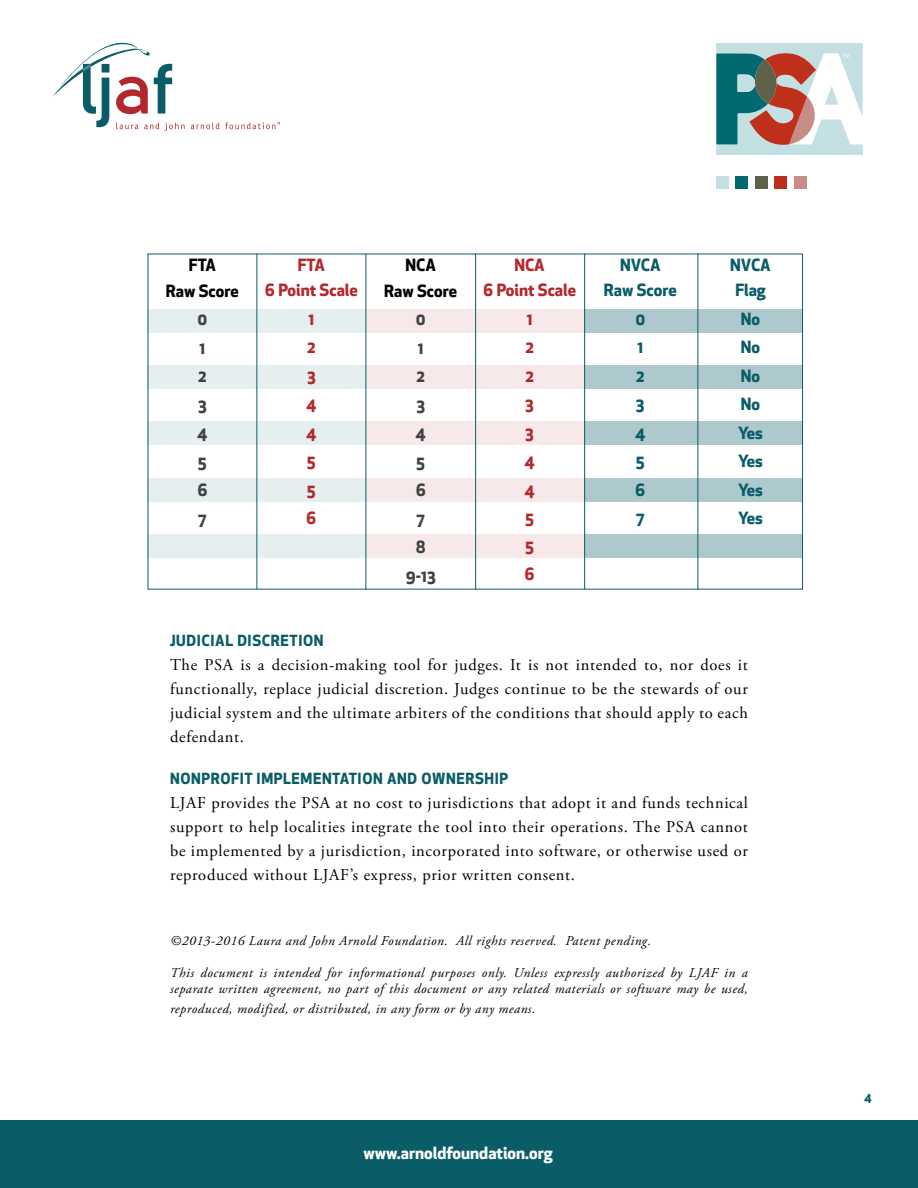
<style>
.page{position:relative;width:918px;height:1188px;background:#fff}
.page>*{position:absolute;margin:0;border:0;box-sizing:border-box;transform-origin:0 0}
.t1{font:16.5px/24px "Adobe Garamond Pro";letter-spacing:.04em;color:#000;text-align:justify}
.t2{font:700 16.5px/28.5px "Apex New";color:#0a5d66;text-align:center}
.t3{font:700 16.5px/28.3px "Apex New";color:#b3282d;text-align:center}
.t4{font:700 16.5px "Apex New";color:#fff}
.t5{font:700 16.5px/25.5px "Apex New";color:#000;text-align:center}
.t6{font:700 16.5px/28.5px "Apex New";color:#414042}
.t7{font:700 15px "Apex New";letter-spacing:.04em;color:#0a5d66}
.t8{font:italic 13.5px/16.2px "Adobe Garamond Pro";letter-spacing:.04em;color:#000}
.t9{font:700 12px "Apex New";color:#0a5d66}
.t10{font:5.7px "Apex New";color:#fff}
</style>
<div class="page">
<svg style="left:191px;top:122px;width:28px;height:7px"></svg>
<svg style="left:53px;top:43px;width:132px;height:88px"></svg>
<svg style="left:225px;top:122px;width:55px;height:7px"></svg>
<svg style="left:716px;top:49px;width:147px;height:100px"></svg>
<div style="left:716px;top:176px;width:12px;height:13px;background:#c3dfe1"></div>
<div style="left:736px;top:176px;width:12px;height:13px;background:#006a71"></div>
<div style="left:755px;top:176px;width:12px;height:13px;background:#5f614b"></div>
<div style="left:775px;top:176px;width:12px;height:13px;background:#be2f1b"></div>
<div style="left:794px;top:176px;width:13px;height:13px;background:#c68c85"></div>
<div style="left:716px;top:44px;width:147px;height:5px;background:#c3dfe1"></div>
<div style="left:716px;top:149px;width:147px;height:5px;background:#c3dfe1"></div>
<div style="left:0;top:1120px;width:918px;height:68px;background:#0a5d66"></div>
<div style="left:366px;top:309px;width:218px;height:24px;background:#f7e9ea"></div>
<div style="left:366px;top:365px;width:218px;height:24px;background:#f7e9ea"></div>
<div style="left:366px;top:422px;width:218px;height:23px;background:#f7e9ea"></div>
<div style="left:366px;top:478px;width:218px;height:23px;background:#f7e9ea"></div>
<div style="left:366px;top:534px;width:218px;height:24px;background:#f7e9ea"></div>
<div style="left:584px;top:309px;width:219px;height:24px;background:#aec9cd"></div>
<div style="left:584px;top:365px;width:219px;height:24px;background:#aec9cd"></div>
<div style="left:584px;top:422px;width:219px;height:23px;background:#aec9cd"></div>
<div style="left:584px;top:478px;width:219px;height:23px;background:#aec9cd"></div>
<div style="left:584px;top:534px;width:219px;height:24px;background:#aec9cd"></div>
<div style="left:148px;top:309px;width:218px;height:24px;background:#e6eff0"></div>
<div style="left:148px;top:365px;width:218px;height:24px;background:#e6eff0"></div>
<div style="left:148px;top:422px;width:218px;height:23px;background:#e6eff0"></div>
<div style="left:148px;top:478px;width:218px;height:23px;background:#e6eff0"></div>
<div style="left:148px;top:534px;width:218px;height:24px;background:#e6eff0"></div>
<hr style="left:256px;top:254px;width:1px;height:336px;background:#0a5d66">
<hr style="left:698px;top:254px;width:1px;height:336px;background:#0a5d66">
<hr style="left:475px;top:254px;width:1px;height:336px;background:#0a5d66">
<hr style="left:366px;top:254px;width:1px;height:336px;background:#0a5d66">
<hr style="left:584px;top:254px;width:1px;height:336px;background:#0a5d66">
<p class="t10" style="left:842px;top:52px;width:9px">TM</p>
<p class="t5" style="left:166px;top:252px;width:75px">FTA<br>Raw Score</p>
<p class="t6" style="left:197px;top:304px;width:12px">0<br>1<br>2<br>3<br>4<br>5<br>6<br>7</p>
<p class="t3" style="left:265px;top:251px;width:94px;line-height:25.5px">FTA<br>6 Point Scale</p>
<p class="t3" style="left:306px;top:304px;width:12px;text-align:left">1<br>2<br>3<br>4<br>4<br>5<br>5<br>6</p>
<p class="t5" style="left:384px;top:252px;width:75px">NCA<br>Raw Score</p>
<p class="t6" style="left:406px;top:304px;width:32px;text-align:center">0<br>1<br>2<br>3<br>4<br>5<br>6<br>7<br>8<br>9-13</p>
<p class="t3" style="left:483px;top:251px;width:94px;line-height:25.5px">NCA<br>6 Point Scale</p>
<p class="t3" style="left:525px;top:304px;width:12px;text-align:left">1<br>2<br>2<br>3<br>3<br>4<br>4<br>5<br>5<br>6</p>
<p class="t2" style="left:604px;top:251px;width:75px;line-height:25.5px">NVCA<br>Raw Score</p>
<p class="t2" style="left:635px;top:304px;width:12px;text-align:left">0<br>1<br>2<br>3<br>4<br>5<br>6<br>7</p>
<p class="t2" style="left:730px;top:251px;width:42px;line-height:25.5px">NVCA<br>Flag</p>
<p class="t2" style="left:738px;top:304px;width:26px;text-align:left">No<br>No<br>No<br>No<br>Yes<br>Yes<br>Yes<br>Yes</p>
<p class="t7" style="left:170px;top:630px;width:155px">JUDICIAL DISCRETION</p>
<p class="t1" style="left:170px;top:654px;width:579px">The PSA is a decision-making tool for judges. It is not intended to, nor does it functionally, replace judicial discretion. Judges continue to be the stewards of our judicial system and the ultimate arbiters of the conditions that should apply to each defendant.</p>
<p class="t7" style="left:170px;top:768px;width:340px">NONPROFIT IMPLEMENTATION AND OWNERSHIP</p>
<p class="t1" style="left:170px;top:792px;width:579px">LJAF provides the PSA at no cost to jurisdictions that adopt it and funds technical support to help localities integrate the tool into their operations. The PSA cannot be implemented by a jurisdiction, incorporated into software, or otherwise used or reproduced without LJAF’s express, prior written consent.</p>
<p class="t8" style="left:170px;top:933px;width:482px">©2013-2016 Laura and John Arnold Foundation. All rights reserved. Patent pending.</p>
<p class="t8" style="left:170px;top:965px;width:579px">This document is intended for informational purposes only. Unless expressly authorized by LJAF in a separate written agreement, no part of this document or any related materials or software may be used,</p>
<p class="t8" style="left:170px;top:1001px;width:367px">reproduced, modified, or distributed, in any form or by any means.</p>
<p class="t4" style="left:363px;top:1141px;width:191px">www.arnoldfoundation.org</p>
<p class="t9" style="left:864px;top:1089px;width:9px">4</p>
</div>
